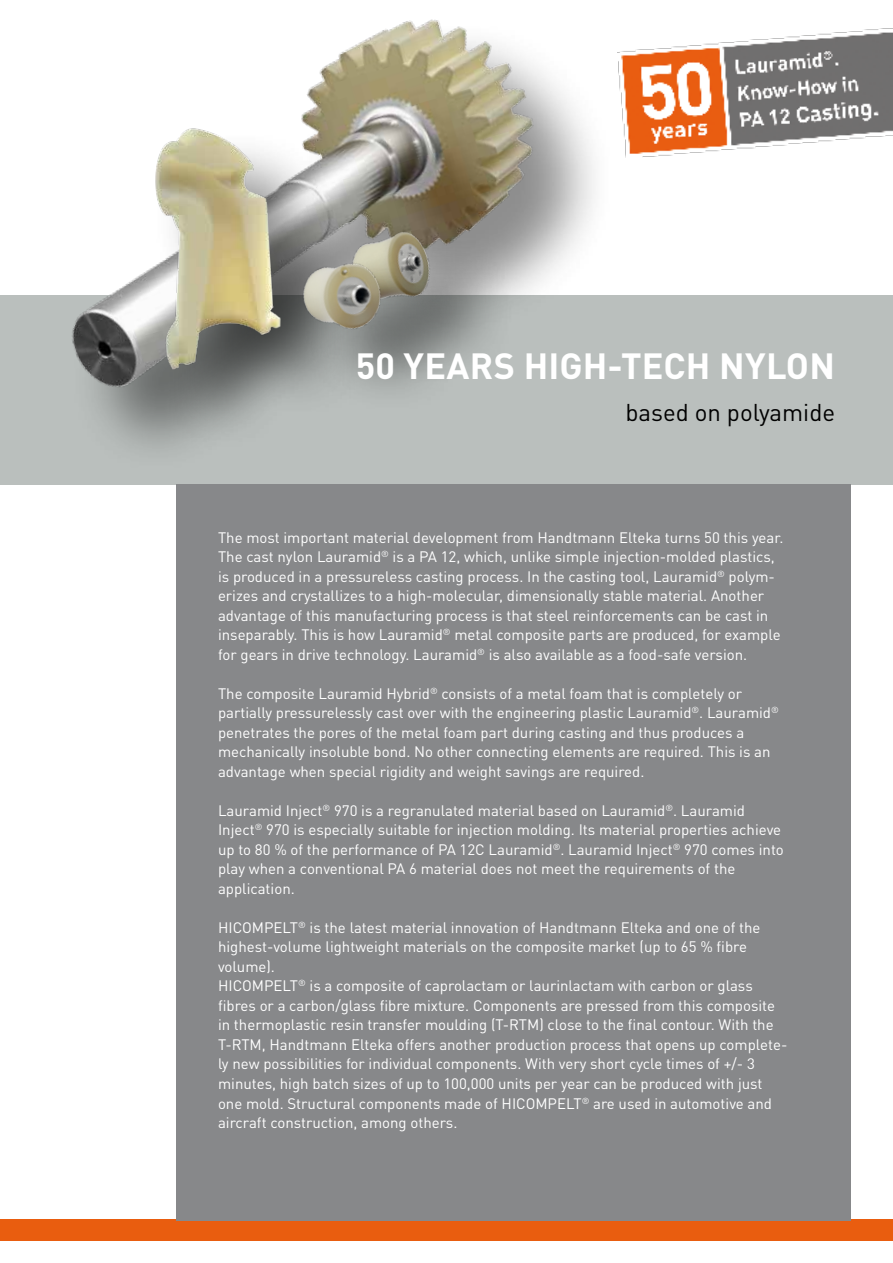
<style>
.page{position:relative;width:893px;height:1263px;background:#fff}
.page>*{position:absolute;margin:0;border:0;box-sizing:border-box;transform-origin:0 0}
.t1{font:700 36px "DINOT";letter-spacing:.005em;color:#fff}
.t2{font:24px "DINOT";color:#000}
.t3{font:15px/19.5px "DINOT";color:#fff}
</style>
<div class="page">
<div style="left:0;top:1219px;width:893px;height:21px;background:#e95d0f"></div>
<div style="left:0;top:295px;width:893px;height:189px;background:#babfbd"></div>
<div style="left:176px;top:484px;width:674px;height:736px;background:#87888a"></div>
<img style="left:0;top:19px;width:626px;height:466px">
<div style="left:152px;top:127px;width:214px;height:327px;background:#000;opacity:.45"></div>
<img style="left:78px;top:113px;width:255px;height:372px">
<div style="left:351px;top:230px;width:167px;height:157px;background:#000;opacity:.45"></div>
<img style="left:332px;top:171px;width:168px;height:180px">
<div style="left:301px;top:261px;width:168px;height:155px;background:#000;opacity:.45"></div>
<img style="left:232px;top:210px;width:201px;height:177px">
<img style="left:618px;top:19px;width:275px;height:138px">
<h1 class="t1" style="left:356px;top:342px;width:453px">50 YEARS HIGH-TECH NYLON</h1>
<h2 class="t2" style="left:625px;top:397px;width:211px">based on polyamide</h2>
<p class="t3" style="left:218px;top:527px;width:567px">The most important material development from Handtmann Elteka turns 50 this year.<br>The cast nylon Lauramid<sup>®</sup> is a PA 12, which, unlike simple injection-molded plastics, is produced in a pressureless casting process. In the casting tool, Lauramid<sup>®</sup> polym&shy;erizes and crystallizes to a high-molecular, dimensionally stable material. Another advantage of this manufacturing process is that steel reinforcements can be cast in inseparably. This is how Lauramid<sup>®</sup> metal composite parts are produced, for example for gears in drive technology. Lauramid<sup>®</sup> is also available as a food-safe version.</p>
<p class="t3" style="left:218px;top:683px;width:562px">The composite Lauramid Hybrid<sup>®</sup> consists of a metal foam that is completely or partially pressurelessly cast over with the engineering plastic Lauramid<sup>®</sup>. Lauramid<sup>® </sup>penetrates the pores of the metal foam part during casting and thus produces a mechanically insoluble bond. No other connecting elements are required. This is an advantage when special rigidity and weight savings are required.</p>
<p class="t3" style="left:218px;top:800px;width:567px">Lauramid Inject<sup>®</sup> 970 is a regranulated material based on Lauramid<sup>®</sup>. Lauramid Inject<sup>®</sup> 970 is especially suitable for injection molding. Its material properties achieve up to 80 % of the performance of PA 12C Lauramid<sup>®</sup>. Lauramid Inject<sup>®</sup> 970 comes into play when a conventional PA 6 material does not meet the requirements of the application.</p>
<p class="t3" style="left:218px;top:917px;width:571px">HICOMPELT<sup>®</sup> is the latest material innovation of Handtmann Elteka and one of the highest-volume lightweight materials on the composite market (up to 65 % fibre volume).<br>HICOMPELT<sup>®</sup> is a composite of caprolactam or laurinlactam with carbon or glass fibres or a carbon/glass fibre mixture. Components are pressed from this composite in thermoplastic resin transfer moulding (T-RTM) close to the final contour. With the T-RTM, Handtmann Elteka offers another production process that opens up complete&shy;ly new possibilities for individual components. With very short cycle times of +/- 3 minutes, high batch sizes of up to 100,000 units per year can be produced with just one mold. Structural components made of HICOMPELT<sup>®</sup> are used in automotive and aircraft construction, among others.</p>
</div>
